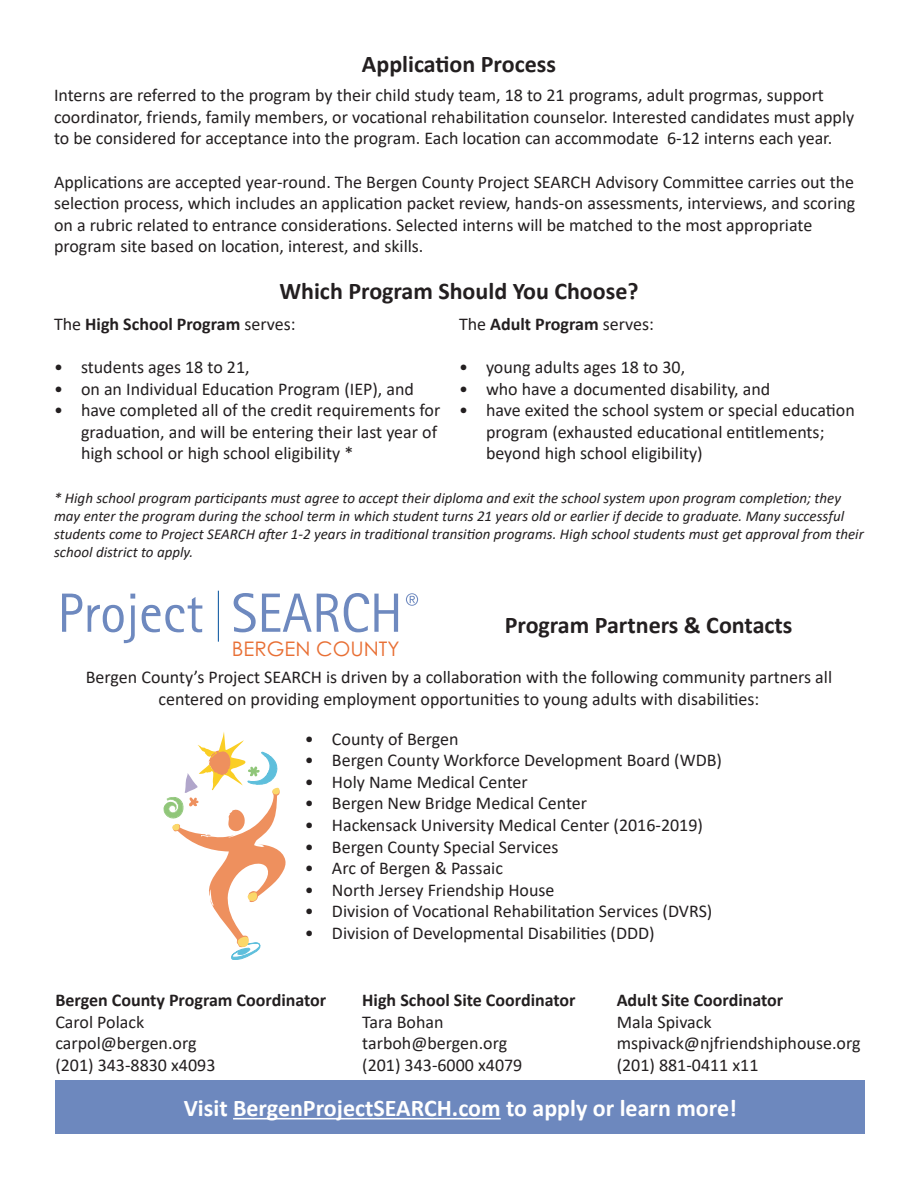
<style>
.page{position:relative;width:918px;height:1188px;background:#fff}
.page>*{position:absolute;margin:0;border:0;box-sizing:border-box;transform-origin:0 0}
.Title_Paragraph{font:700 24px "Calibri";color:#231f20}
.t1{font:700 24px "Calibri";color:#fff}
.t2{font:20.1px "Century Gothic";color:#e86f34}
.t3{font:18px/21.6px "Calibri";color:#231f20}
.t4{font:700 18px "Calibri";color:#231f20}
.t5{font:italic 15px/18px "Calibri";color:#231f20}
.s1{font-weight:400}
</style>
<div class="page">
<svg style="left:62px;top:594px;width:20px;height:38px"></svg>
<svg style="left:88px;top:594px;width:47px;height:49px"></svg>
<svg style="left:142px;top:597px;width:60px;height:35px"></svg>
<svg style="left:234px;top:593px;width:22px;height:39px"></svg>
<svg style="left:262px;top:593px;width:136px;height:39px"></svg>
<hr style="left:218px;top:591px;width:1px;height:51px;background:#1c63a7">
<svg style="left:406px;top:593px;width:12px;height:13px"></svg>
<svg style="left:164px;top:732px;width:122px;height:228px"></svg>
<div style="left:55px;top:1080px;width:810px;height:54px;background:#6d88be"></div>
<hr style="left:233px;top:1118px;width:268px;height:2px;background:#fff">
<p class="Title_Paragraph" style="left:362px;top:47px;width:196px">Application Process</p>
<p class="t3" style="left:54px;top:84px;width:802px">Interns are referred to the program by their child study team, 18 to 21 programs, adult progrmas, support coordinator, friends, family members, or vocational rehabilitation counselor. Interested candidates must apply to be considered for acceptance into the program. Each location can accommodate 6-12 interns each year.</p>
<p class="t3" style="left:54px;top:170px;width:803px">Applications are accepted year-round. The Bergen County Project SEARCH Advisory Committee carries out the selection process, which includes an application packet review, hands-on assessments, interviews, and scoring on a rubric related to entrance considerations. Selected interns will be matched to the most appropriate program site based on location, interest, and skills.</p>
<p class="Title_Paragraph" style="left:279px;top:274px;width:361px">Which Program Should You Choose?</p>
<p class="t4" style="left:54px;top:311px;width:243px"><span class="s1">The</span> High School Program <span class="s1">serves:</span></p>
<p class="t3" style="left:54px;top:356px;width:197px">• students ages 18 to 21,</p>
<p class="t3" style="left:54px;top:377px;width:361px">• on an Individual Education Program (IEP), and</p>
<p class="t3" style="left:81px;top:399px;width:361px;text-indent:-27px">• have completed all of the credit requirements for graduation, and will be entering their last year of high school or high school eligibility *</p>
<p class="t4" style="left:459px;top:311px;width:196px"><span class="s1">The</span> Adult Program <span class="s1">serves:</span></p>
<p class="t3" style="left:459px;top:356px;width:228px">• young adults ages 18 to 30,</p>
<p class="t3" style="left:459px;top:377px;width:313px">• who have a documented disability, and</p>
<p class="t3" style="left:486px;top:399px;width:370px;text-indent:-27px">• have exited the school system or special education program (exhausted educational entitlements; beyond high school eligibility)</p>
<p class="t5" style="left:54px;top:488px;width:811px">* High school program participants must agree to accept their diploma and exit the school system upon program completion; they may enter the program during the school term in which student turns 21 years old or earlier if decide to graduate. Many successful students come to Project SEARCH after 1-2 years in traditional transition programs. High school students must get approval from their school district to apply.</p>
<p class="t2" style="left:232px;top:635px;width:169px">BERGEN COUNTY</p>
<p class="Title_Paragraph" style="left:505px;top:608px;width:289px">Program Partners &amp; Contacts</p>
<p class="t3" style="left:86px;top:666px;width:748px;text-align:center">Bergen County’s Project SEARCH is driven by a collaboration with the following community partners all centered on providing employment opportunities to young adults with disabilities:</p>
<p class="t3" style="left:305px;top:727px;width:155px">• County of Bergen</p>
<p class="t3" style="left:305px;top:749px;width:419px">• Bergen County Workforce Development Board (WDB)</p>
<p class="t3" style="left:305px;top:771px;width:224px">• Holy Name Medical Center</p>
<p class="t3" style="left:305px;top:792px;width:284px">• Bergen New Bridge Medical Center</p>
<p class="t3" style="left:305px;top:814px;width:400px">• Hackensack University Medical Center (2016-2019)</p>
<p class="t3" style="left:305px;top:835px;width:255px">• Bergen County Special Services</p>
<p class="t3" style="left:305px;top:857px;width:200px">• Arc of Bergen &amp; Passaic</p>
<p class="t3" style="left:305px;top:879px;width:251px">• North Jersey Friendship House</p>
<p class="t3" style="left:305px;top:900px;width:409px">• Division of Vocational Rehabilitation Services (DVRS)</p>
<p class="t3" style="left:305px;top:922px;width:351px">• Division of Developmental Disabilities (DDD)</p>
<p class="t4" style="left:55px;top:987px;width:272px">Bergen County Program Coordinator</p>
<p class="t3" style="left:55px;top:1010px;width:90px">Carol Polack</p>
<p class="t3" style="left:55px;top:1032px;width:143px">carpol@bergen.org</p>
<p class="t3" style="left:55px;top:1054px;width:162px">(201) 343-8830 x4093</p>
<p class="t4" style="left:362px;top:987px;width:215px">High School Site Coordinator</p>
<p class="t3" style="left:362px;top:1010px;width:83px">Tara Bohan</p>
<p class="t3" style="left:362px;top:1032px;width:146px">tarboh@bergen.org</p>
<p class="t3" style="left:362px;top:1054px;width:162px">(201) 343-6000 x4079</p>
<p class="t4" style="left:617px;top:987px;width:168px">Adult Site Coordinator</p>
<p class="t3" style="left:617px;top:1010px;width:96px">Mala Spivack</p>
<p class="t3" style="left:617px;top:1032px;width:245px">mspivack@njfriendshiphouse.org</p>
<p class="t3" style="left:617px;top:1054px;width:143px">(201) 881-0411 x11</p>
<p class="t1" style="left:184px;top:1091px;width:555px">Visit BergenProjectSEARCH.com to apply or learn more!</p>
</div>
